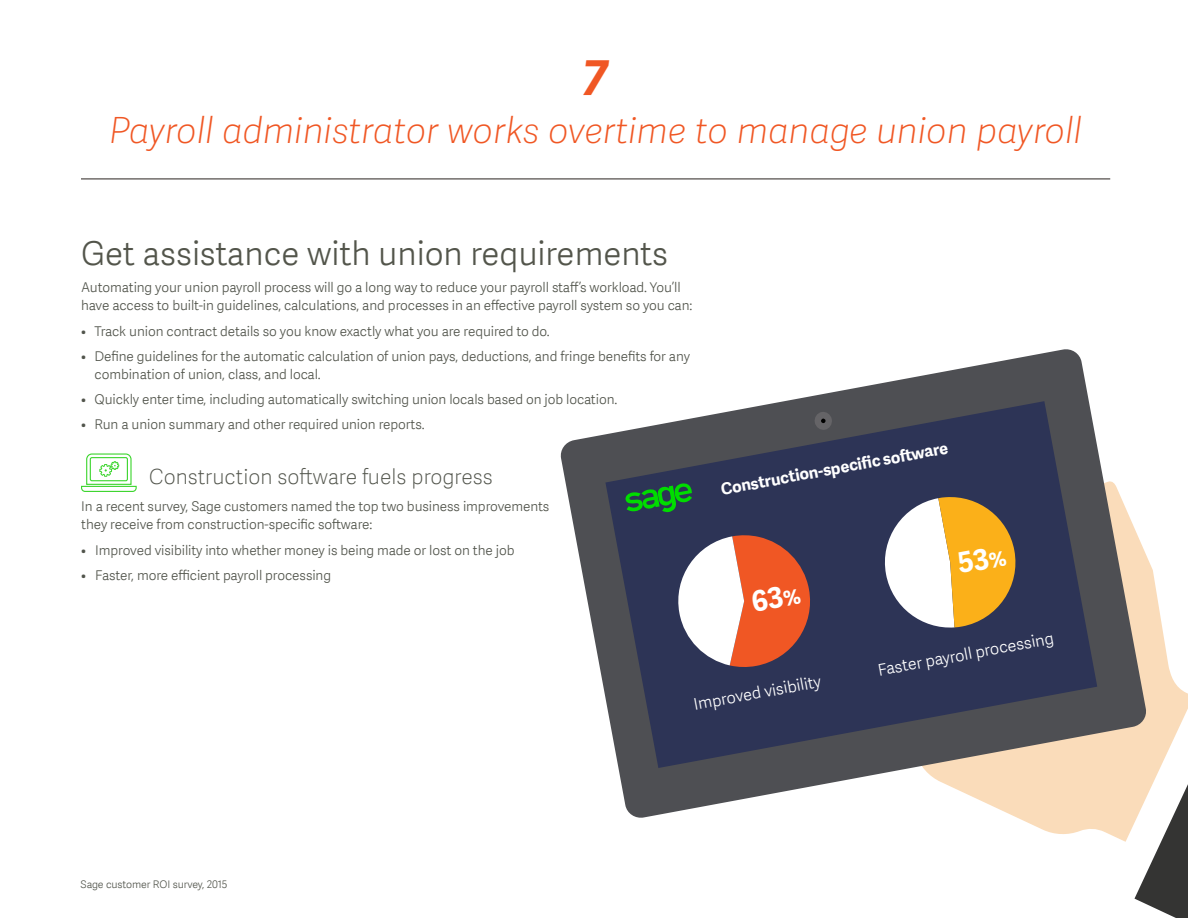
<style>
.page{position:relative;width:1188px;height:918px;background:#fff}
.page>*{position:absolute;margin:0;border:0;box-sizing:border-box;transform-origin:0 0}
.t1{font:italic 700 48px "Adelle Sans SAGE";color:#f05724}
.t2{font:italic 36px "Adelle Sans SAGE Th";color:#f05724}
.t3{font:33px "Adelle Sans SAGE Lt";color:#53554b}
.t4{font:21px "Adelle Sans SAGE Th";color:#51544b}
.t5{font:16.2px "Adelle Sans SAGE Lt";color:#fff}
.t6{font:700 16.2px "Adelle Sans SAGE";color:#fff}
.t7{font:13.5px/18px "Adelle Sans SAGE Lt";letter-spacing:-.005em;color:#51544b}
.t8{font:10.5px "Adelle Sans SAGE Lt";letter-spacing:-.005em;color:#51544b}
</style>
<div class="page">
<hr style="left:81px;top:179px;width:1029px;height:1px;background:#2a231f">
<svg style="left:81px;top:453px;width:56px;height:39px"></svg>
<svg style="left:1020px;top:557px;width:168px;height:282px"></svg>
<svg style="left:1119px;top:708px;width:69px;height:210px"></svg>
<svg style="left:560px;top:349px;width:587px;height:470px"></svg>
<svg style="left:605px;top:401px;width:492px;height:367px;background:#41455b"></svg>
<svg style="left:814px;top:411px;width:19px;height:20px"></svg>
<svg style="left:625px;top:482px;width:67px;height:30px;background:#1a7633"></svg>
<svg style="left:673px;top:535px;width:143px;height:133px"></svg>
<svg style="left:879px;top:495px;width:142px;height:135px"></svg>
<h1 class="t1" style="left:583px;top:44px;width:27px">7</h1>
<h2 class="t2" style="left:109px;top:104px;width:974px">Payroll administrator works overtime to manage union payroll</h2>
<h3 class="t3" style="left:81px;top:230px;width:589px">Get assistance with union requirements</h3>
<p class="t7" style="left:81px;top:278px;width:613px">Automating your union payroll process will go a long way to reduce your payroll staff’s workload. You’ll have access to built-in guidelines, calculations, and processes in an effective payroll system so you can:</p>
<p class="t7" style="left:81px;top:322px;width:470px">• Track union contract details so you know exactly what you are required to do.</p>
<p class="t7" style="left:94px;top:347px;width:597px;text-indent:-14px">• Define guidelines for the automatic calculation of union pays, deductions, and fringe benefits for any combination of union, class, and local.</p>
<p class="t7" style="left:81px;top:390px;width:538px">• Quickly enter time, including automatically switching union locals based on job location.</p>
<p class="t7" style="left:81px;top:414px;width:345px">• Run a union summary and other required union reports.</p>
<h3 class="t4" style="left:149px;top:462px;width:346px">Construction software fuels progress</h3>
<p class="t7" style="left:81px;top:497px;width:470px">In a recent survey, Sage customers named the top two business improvements they receive from construction-specific software:</p>
<p class="t7" style="left:81px;top:541px;width:435px">• Improved visibility into whether money is being made or lost on the job</p>
<p class="t7" style="left:81px;top:566px;width:251px">• Faster, more efficient payroll processing</p>
<p class="t6" style="left:719px;top:479px;width:232px;rotate:-11deg">Construction-specifi c soft ware</p>
<p class="t8" style="left:81px;top:876px;width:149px">Sage customer ROI survey, 2015</p>
<p class="t5" style="left:692px;top:694px;width:131px;rotate:-11deg">Improved visibility</p>
<p class="t5" style="left:876px;top:660px;width:180px;rotate:-11deg">Faster payroll processing</p>
</div>
